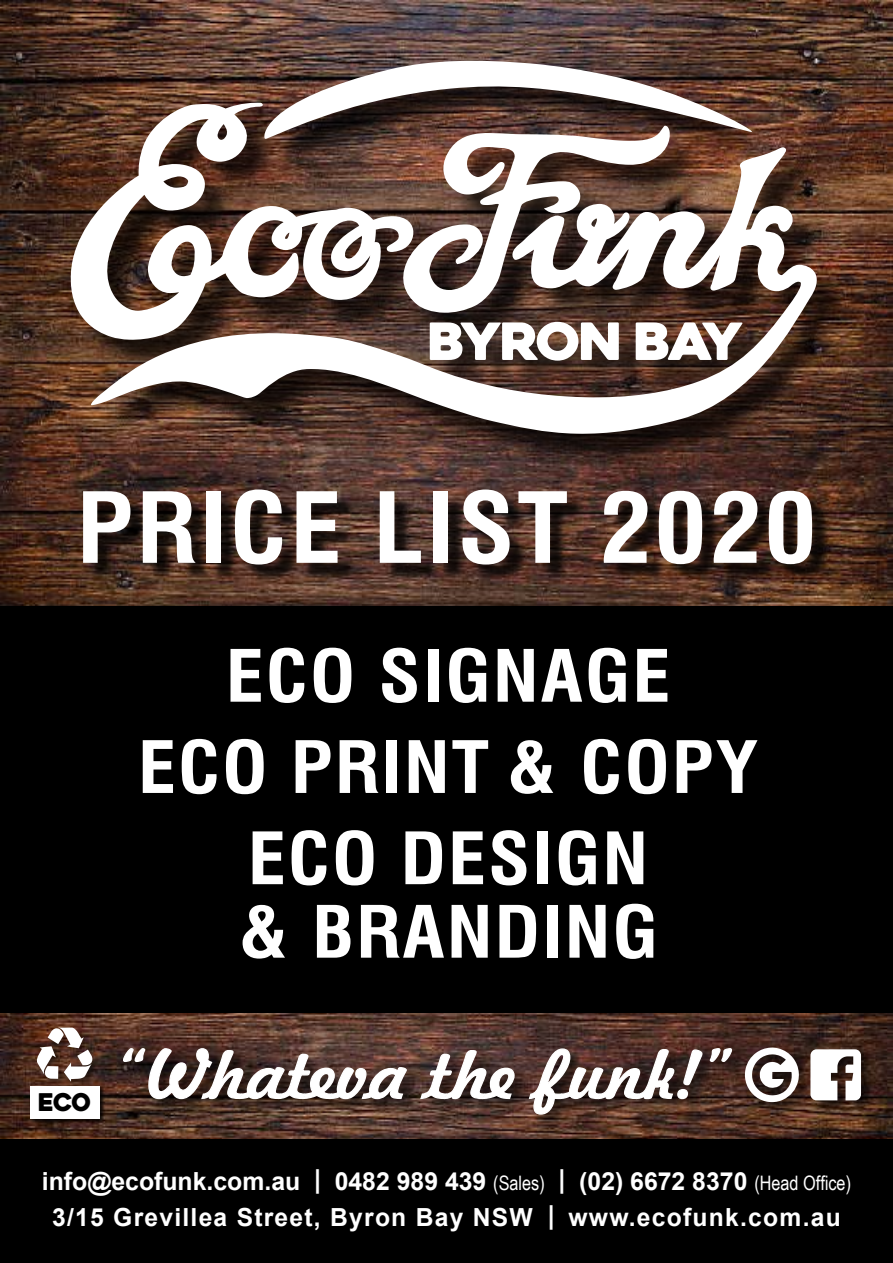
<style>
.page{position:relative;width:893px;height:1263px;background:#fff}
.page>*{position:absolute;margin:0;border:0;box-sizing:border-box;transform-origin:0 0}
.t1{font:700 condensed 95.25px "Swiss 721 BT";letter-spacing:.025em;color:#fff;scale:1.1 1}
.t2{font:700 condensed 70.2px/91.2px "Swiss 721 BT";letter-spacing:.025em;color:#fff;text-align:center;scale:1.1 1}
.t3{font:64.8px "Freehand 521 BT Regular C";letter-spacing:.01em;color:#fff;scale:1.09 1}
.t4{font:700 24.9px/36.3px "Arial";letter-spacing:.05em;color:#fff;text-align:center}
.t5{font:24.3px "Heavitas";color:#000}
.s1{font-size:26.1px}
.s2{font-family:"Arial Narrow";font-weight:400;font-size:19.95px}
</style>
<div class="page">
<img style="left:0;top:0;width:893px;height:1140px">
<div style="left:0;top:1140px;width:893px;height:123px;background:#000"></div>
<div style="left:0;top:606px;width:893px;height:406px;background:#000"></div>
<div style="left:75px;top:65px;width:775px;height:403px;background:#000;opacity:.75"></div>
<svg style="left:258px;top:59px;width:496px;height:81px"></svg>
<svg style="left:89px;top:147px;width:730px;height:287px"></svg>
<svg style="left:415px;top:126px;width:256px;height:187px"></svg>
<svg style="left:68px;top:103px;width:347px;height:237px"></svg>
<div style="left:121px;top:1046px;width:629px;height:88px;background:#000;opacity:.75"></div>
<svg style="left:122px;top:1047px;width:286px;height:53px;background:#584540"></svg>
<svg style="left:419px;top:1049px;width:96px;height:51px;background:#5f4d49"></svg>
<svg style="left:528px;top:1048px;width:175px;height:67px;background:#58423c"></svg>
<svg style="left:709px;top:1047px;width:24px;height:16px"></svg>
<div style="left:742px;top:1044px;width:72px;height:73px;background:#000;opacity:.75"></div>
<svg style="left:745px;top:1047px;width:54px;height:55px"></svg>
<div style="left:808px;top:1046px;width:69px;height:71px;background:#000;opacity:.75"></div>
<svg style="left:810px;top:1049px;width:51px;height:51px"></svg>
<div style="left:88px;top:496px;width:743px;height:85px;background:#000;opacity:.75"></div>
<div style="left:29px;top:1084px;width:77px;height:41px;background:#000;opacity:.75"></div>
<div style="left:29px;top:1085px;width:76px;height:38px;background:#000;opacity:.5"></div>
<div style="left:30px;top:1086px;width:69px;height:32px;background:#fff"></div>
<div style="left:36px;top:1026px;width:63px;height:62px;background:#000;opacity:.4"></div>
<svg style="left:37px;top:1027px;width:55px;height:55px"></svg>
<h1 class="t1" style="left:76px;top:471px;width:674px">PRICE LIST 2020</h1>
<h2 class="t2" style="left:138px;top:631px;width:565px">ECO SIGNAGE<br>ECO PRINT &amp; COPY<br>ECO DESIGN</h2>
<h2 class="t2" style="left:238px;top:886px;width:383px">&amp; BRANDING</h2>
<p class="t5" style="left:38px;top:1087px;width:55px">ECO</p>
<h3 class="t3" style="left:114px;top:1031px;width:567px">“Whateva the funk!”</h3>
<p class="t4" style="left:42px;top:1163px;width:811px">info@ecofunk.com.au <span class="s1">|</span> 0482 989 439 <span class="s2">(Sales)</span> <span class="s1">|</span> (02) 6672 8370 <span class="s2">(Head Office)<br></span>3/15 Grevillea Street, Byron Bay NSW <span class="s1">|</span> www.ecofunk.com.au</p>
</div>
